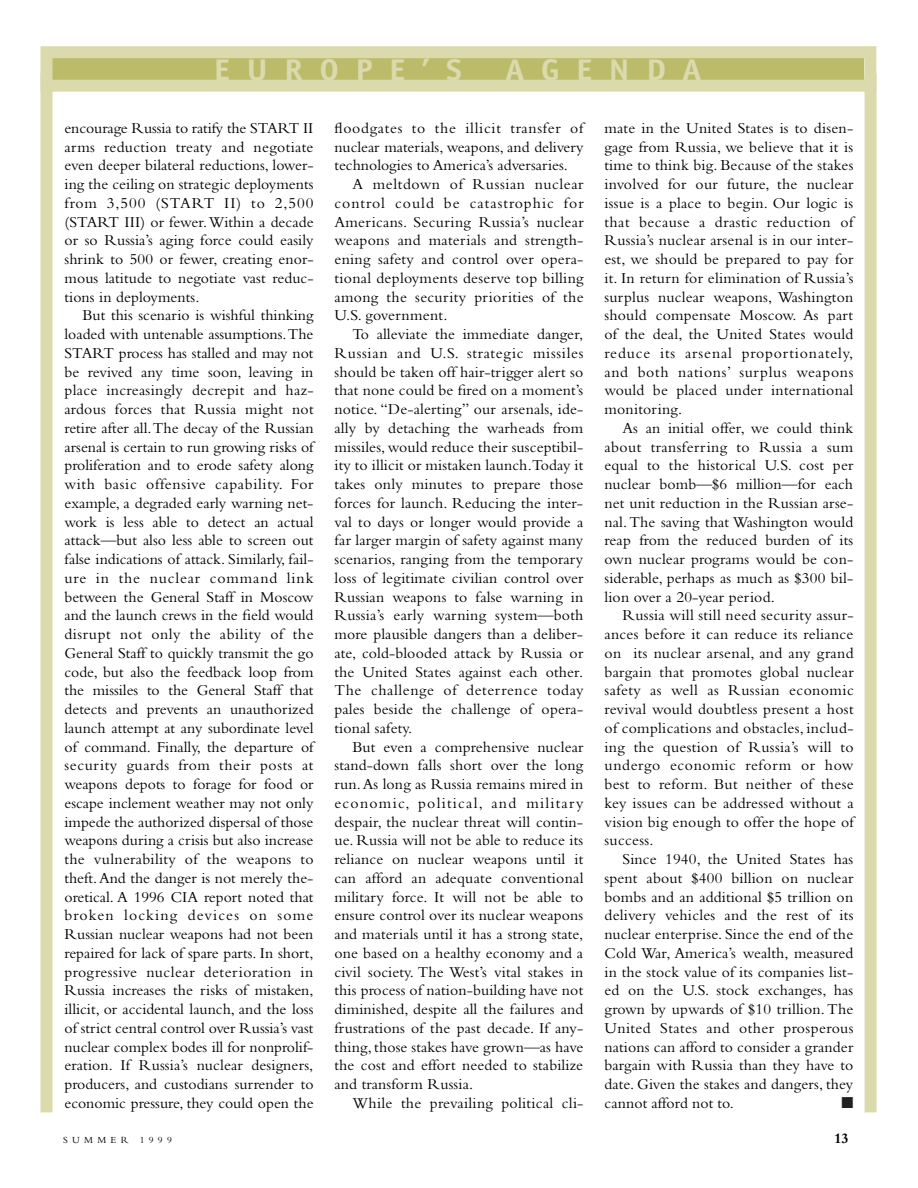
<style>
.page{position:relative;width:918px;height:1188px;background:#fff}
.page>*{position:absolute;margin:0;border:0;box-sizing:border-box;transform-origin:0 0}
.t1{font:700 30px "AT Officina Sans";letter-spacing:.505em;color:#dbdaac;scale:1.1 1}
.t2{font:15.75px/18.8px "Bembo";letter-spacing:.01em;color:#000;text-align:justify}
.t3{font:15.75px "Bembo";letter-spacing:.045em;color:#000}
.t4{font:15.75px "Bembo";letter-spacing:.04em;color:#000}
.t5{font:15.75px "Bembo";letter-spacing:.08em;color:#000}
.t6{font:15.75px "Bembo";letter-spacing:.065em;color:#000}
.t7{font:15.75px "Zapf Dingbats";color:#231f20}
.t8{font:700 15px "Bembo";color:#000}
.t9{font:9.75px "Bembo";letter-spacing:.44em;color:#000}
</style>
<div class="page">
<div style="left:40px;top:73px;width:12px;height:1039px;background:#dbdaac"></div>
<div style="left:865px;top:73px;width:12px;height:1039px;background:#dbdaac"></div>
<div style="left:52px;top:58px;width:812px;height:22px;background:#bcbb6a"></div>
<div style="left:40px;top:46px;width:836px;height:46px;border:12px solid #dbdaac"></div>
<h1 class="t1" style="left:214px;top:58px;width:227px">EUROPE’S</h1>
<h1 class="t1" style="left:505px;top:58px;width:180px">AGENDA</h1>
<p class="t2" style="left:64px;top:120px;width:251px">encourage Russia to ratify the START II arms reduction treaty and negotiate even deeper bilateral reductions, lower&shy;ing the ceiling on strategic deployments from 3,500 (START II) to 2,500 (START III) or fewer.Within a decade or so Russia’s aging force could easily shrink to 500 or fewer, creating enor&shy;mous latitude to negotiate vast reduc&shy;tions in deployments.</p>
<p class="t2" style="left:64px;top:307px;width:251px;text-indent:18px">But this scenario is wishful thinking loaded with untenable assumptions.The START process has stalled and may not be revived any time soon, leaving in place increasingly decrepit and haz&shy;ardous forces that Russia might not retire after all.The decay of the Russian arsenal is certain to run growing risks of proliferation and to erode safety along with basic offensive capability. For example, a degraded early warning net&shy;work is less able to detect an actual attack—but also less able to screen out false indications of attack. Similarly, fail&shy;ure in the nuclear command link between the General Staff in Moscow and the launch crews in the field would disrupt not only the ability of the General Staff to quickly transmit the go code, but also the feedback loop from the missiles to the General Staff that detects and prevents an unauthorized launch attempt at any subordinate level of command. Finally, the departure of security guards from their posts at weapons depots to forage for food or escape inclement weather may not only impede the authorized dispersal of those weapons during a crisis but also increase the vulnerability of the weapons to theft.And the danger is not merely the&shy;oretical. A 1996 CIA report noted that broken locking devices on some Russian nuclear weapons had not been repaired for lack of spare parts. In short, progressive nuclear deterioration in Russia increases the risks of mistaken, illicit, or accidental launch, and the loss of strict central control over Russia’s vast nuclear complex bodes ill for nonprolif&shy;eration. If Russia’s nuclear designers, producers, and custodians surrender to economic pressure, they could open the</p>
<p class="t3" style="left:335px;top:122px;width:250px">floodgates to the illicit transfer of</p>
<p class="t2" style="left:335px;top:139px;width:251px">nuclear materials, weapons, and delivery</p>
<p class="t2" style="left:335px;top:157px;width:235px">technologies to America’s adversaries.</p>
<p class="t4" style="left:353px;top:178px;width:233px">A meltdown of Russian nuclear</p>
<p class="t6" style="left:335px;top:197px;width:251px">control could be catastrophic for</p>
<p class="t2" style="left:335px;top:214px;width:251px">Americans. Securing Russia’s nuclear</p>
<p class="t2" style="left:335px;top:232px;width:251px">weapons and materials and strength-</p>
<p class="t2" style="left:335px;top:251px;width:251px">ening safety and control over opera-</p>
<p class="t2" style="left:335px;top:270px;width:251px">tional deployments deserve top billing</p>
<p class="t2" style="left:335px;top:289px;width:251px">among the security priorities of the</p>
<p class="t2" style="left:335px;top:307px;width:115px">U.S. government.</p>
<p class="t2" style="left:353px;top:326px;width:232px">To alleviate the immediate danger,</p>
<p class="t3" style="left:335px;top:347px;width:251px">Russian and U.S. strategic missiles</p>
<p class="t2" style="left:335px;top:364px;width:250px">should be taken off hair-trigger alert so</p>
<p class="t2" style="left:335px;top:382px;width:250px">that none could be fired on a moment’s</p>
<p class="t2" style="left:335px;top:401px;width:250px">notice. “De-alerting” our arsenals, ide-</p>
<p class="t2" style="left:335px;top:420px;width:250px">ally by detaching the warheads from</p>
<p class="t2" style="left:335px;top:439px;width:250px">missiles, would reduce their susceptibil-</p>
<p class="t2" style="left:335px;top:457px;width:250px">ity to illicit or mistaken launch.Today it</p>
<p class="t2" style="left:335px;top:476px;width:250px">takes only minutes to prepare those</p>
<p class="t2" style="left:335px;top:495px;width:250px">forces for launch. Reducing the inter-</p>
<p class="t2" style="left:335px;top:514px;width:250px">val to days or longer would provide a</p>
<p class="t2" style="left:335px;top:532px;width:250px">far larger margin of safety against many</p>
<p class="t2" style="left:335px;top:551px;width:250px">scenarios, ranging from the temporary</p>
<p class="t2" style="left:335px;top:570px;width:250px">loss of legitimate civilian control over</p>
<p class="t2" style="left:335px;top:589px;width:250px">Russian weapons to false warning in</p>
<p class="t2" style="left:335px;top:607px;width:250px">Russia’s early warning system—both</p>
<p class="t2" style="left:335px;top:626px;width:250px">more plausible dangers than a deliber-</p>
<p class="t2" style="left:335px;top:645px;width:250px">ate, cold-blooded attack by Russia or</p>
<p class="t2" style="left:335px;top:664px;width:250px">the United States against each other.</p>
<p class="t4" style="left:335px;top:685px;width:251px">The challenge of deterrence today</p>
<p class="t2" style="left:335px;top:701px;width:250px">pales beside the challenge of opera-</p>
<p class="t2" style="left:335px;top:720px;width:79px">tional safety.</p>
<p class="t2" style="left:353px;top:739px;width:232px">But even a comprehensive nuclear</p>
<p class="t2" style="left:335px;top:757px;width:250px">stand-down falls short over the long</p>
<p class="t2" style="left:335px;top:776px;width:250px">run.As long as Russia remains mired in</p>
<p class="t5" style="left:335px;top:797px;width:251px">economic, political, and military</p>
<p class="t2" style="left:335px;top:814px;width:250px">despair, the nuclear threat will contin-</p>
<p class="t2" style="left:335px;top:832px;width:250px">ue. Russia will not be able to reduce its</p>
<p class="t2" style="left:335px;top:851px;width:250px">reliance on nuclear weapons until it</p>
<p class="t2" style="left:335px;top:870px;width:250px">can afford an adequate conventional</p>
<p class="t2" style="left:335px;top:889px;width:250px">military force. It will not be able to</p>
<p class="t2" style="left:335px;top:907px;width:250px">ensure control over its nuclear weapons</p>
<p class="t2" style="left:335px;top:926px;width:250px">and materials until it has a strong state,</p>
<p class="t2" style="left:335px;top:945px;width:250px">one based on a healthy economy and a</p>
<p class="t2" style="left:335px;top:964px;width:250px">civil society. The West’s vital stakes in</p>
<p class="t2" style="left:335px;top:982px;width:250px">this process of nation-building have not</p>
<p class="t2" style="left:335px;top:1001px;width:250px">diminished, despite all the failures and</p>
<p class="t2" style="left:335px;top:1020px;width:250px">frustrations of the past decade. If any-</p>
<p class="t2" style="left:335px;top:1039px;width:250px">thing, those stakes have grown—as have</p>
<p class="t2" style="left:335px;top:1057px;width:250px">the cost and effort needed to stabilize</p>
<p class="t2" style="left:335px;top:1076px;width:140px">and transform Russia.</p>
<p class="t2" style="left:353px;top:1095px;width:233px">While the prevailing political cli-</p>
<p class="t2" style="left:605px;top:120px;width:251px">mate in the United States is to disen&shy;gage from Russia, we believe that it is time to think big. Because of the stakes involved for our future, the nuclear issue is a place to begin. Our logic is that because a drastic reduction of Russia’s nuclear arsenal is in our inter&shy;est, we should be prepared to pay for it. In return for elimination of Russia’s surplus nuclear weapons, Washington should compensate Moscow. As part of the deal, the United States would reduce its arsenal proportionately, and both nations’ surplus weapons would be placed under international monitoring.</p>
<p class="t2" style="left:605px;top:420px;width:250px;text-indent:18px">As an initial offer, we could think about transferring to Russia a sum equal to the historical U.S. cost per nuclear bomb—$6 million—for each net unit reduction in the Russian arse&shy;nal.The saving that Washington would reap from the reduced burden of its own nuclear programs would be con&shy;siderable, perhaps as much as $300 bil&shy;lion over a 20-year period.</p>
<p class="t2" style="left:605px;top:607px;width:251px;text-indent:18px">Russia will still need security assur&shy;ances before it can reduce its reliance on its nuclear arsenal, and any grand bargain that promotes global nuclear safety as well as Russian economic revival would doubtless present a host of complications and obstacles, includ&shy;ing the question of Russia’s will to undergo economic reform or how best to reform. But neither of these key issues can be addressed without a vision big enough to offer the hope of success.</p>
<p class="t2" style="left:605px;top:851px;width:251px;text-indent:18px">Since 1940, the United States has spent about $400 billion on nuclear bombs and an additional $5 trillion on delivery vehicles and the rest of its nuclear enterprise. Since the end of the Cold War, America’s wealth, measured in the stock value of its companies list&shy;ed on the U.S. stock exchanges, has grown by upwards of $10 trillion. The United States and other prosperous nations can afford to consider a grander bargain with Russia than they have to date. Given the stakes and dangers, they cannot afford not to.</p>
<p class="t7" style="left:842px;top:1095px;width:13px">■</p>
<p class="t9" style="left:63px;top:1136px;width:110px">SUMMER 1999</p>
<p class="t8" style="left:834px;top:1132px;width:16px">13</p>
</div>
